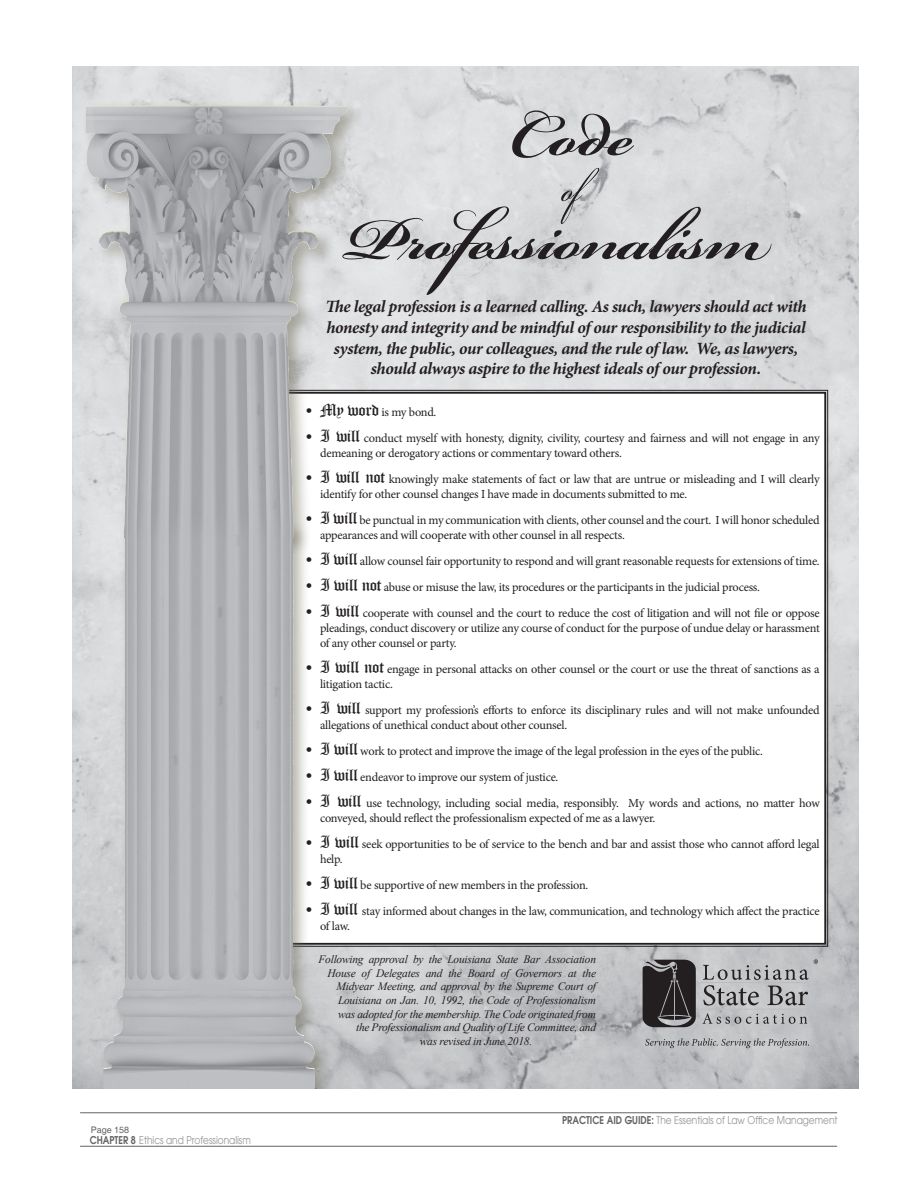
<style>
.page{position:relative;width:918px;height:1188px;background:#fff}
.page>*{position:absolute;margin:0;border:0;box-sizing:border-box;transform-origin:0 0}
.t1{font:italic 700 17.25px/20.7px "Minion Pro";letter-spacing:-.025em;color:#231f20;text-align:center}
.t2{font:12.3px/14.9px "Minion Pro";letter-spacing:-.02em;color:#231f20}
.t3{font:italic 11.4px "Times New Roman";letter-spacing:-.02em;color:#231f20}
.t4{font:10.8px "Avant Garde";color:#939598;scale:.83 1}
.t5{font:9px "Helvetica";color:#636366}
.s1{font-weight:600;color:#636366}
.s2{font-family:"Old English Text";font-size:16.65px}
</style>
<div class="page">
<hr style="left:80px;top:1146px;width:757px;height:1px;background:#636366">
<hr style="left:80px;top:1112px;width:757px;height:1px;background:#636366">
<img style="left:72px;top:67px;width:786px;height:1022px">
<svg style="left:512px;top:110px;width:122px;height:49px;background:#ababad"></svg>
<svg style="left:366px;top:168px;width:405px;height:127px;background:#c7c8ca"></svg>
<svg style="left:332px;top:390px;width:496px;height:557px"></svg>
<div style="left:81px;top:100px;width:285px;height:457px;background:#6a6752;opacity:.49"></div>
<div style="left:98px;top:521px;width:234px;height:585px;background:#6a6752;opacity:.49"></div>
<img style="left:85px;top:106px;width:81px;height:128px">
<img style="left:124px;top:499px;width:1px;height:291px">
<svg style="left:702px;top:1013px;width:105px;height:11px"></svg>
<hr style="left:700px;top:982px;width:108px;height:1px;background:#bcbdc0">
<hr style="left:700px;top:1009px;width:108px;height:1px;background:#bcbdc0">
<svg style="left:645px;top:1038px;width:164px;height:10px;background:#a9a9ab"></svg>
<svg style="left:643px;top:960px;width:53px;height:67px;background:#3b3839"></svg>
<svg style="left:703px;top:959px;width:115px;height:47px;background:#a9a9ab"></svg>
<div style="left:60px;top:1089px;width:818px;height:17px;background:#fff"></div>
<p class="t5" style="left:91px;top:1124px;width:40px">Page 158</p>
<p class="t4" style="left:90px;top:1134px;width:196px"><span class="s1">CHAPTER 8</span> Ethics and Professionalism</p>
<p class="t1" style="left:325px;top:296px;width:483px">The legal profession is a learned calling. As such, lawyers should act with honesty and integrity and be mindful of our responsibility to the judicial system, the public, our colleagues, and the rule of law. We, as lawyers, should always aspire to the highest ideals of our profession.</p>
<p class="t2" style="left:306px;top:405px;width:132px"><span class="s2">• My word</span> is my bond.</p>
<p class="t2" style="left:320px;top:431px;width:501px;text-indent:-14px"><span class="s2">• I will</span> conduct myself with honesty, dignity, civility, courtesy and fairness and will not engage in any demeaning or derogatory actions or commentary toward others.</p>
<p class="t2" style="left:320px;top:472px;width:501px;text-indent:-14px"><span class="s2">• I will not</span> knowingly make statements of fact or law that are untrue or misleading and I will clearly identify for other counsel changes I have made in documents submitted to me.</p>
<p class="t2" style="left:320px;top:513px;width:501px;text-indent:-14px"><span class="s2">• I will</span> be punctual in my communication with clients, other counsel and the court. I will honor scheduled appearances and will cooperate with other counsel in all respects.</p>
<p class="t2" style="left:306px;top:554px;width:515px"><span class="s2">• I will</span> allow counsel fair opportunity to respond and will grant reasonable requests for extensions of time.</p>
<p class="t2" style="left:306px;top:580px;width:455px"><span class="s2">• I will not</span> abuse or misuse the law, its procedures or the participants in the judicial process.</p>
<p class="t2" style="left:320px;top:606px;width:501px;text-align:justify;text-indent:-14px"><span class="s2">• I will</span> cooperate with counsel and the court to reduce the cost of litigation and will not file or oppose pleadings, conduct discovery or utilize any course of conduct for the purpose of undue delay or harassment of any other counsel or party.</p>
<p class="t2" style="left:320px;top:662px;width:501px;text-indent:-14px"><span class="s2">• I will not</span> engage in personal attacks on other counsel or the court or use the threat of sanctions as a litigation tactic.</p>
<p class="t2" style="left:320px;top:703px;width:501px;text-indent:-14px"><span class="s2">• I will</span> support my profession’s efforts to enforce its disciplinary rules and will not make unfounded allegations of unethical conduct about other counsel.</p>
<p class="t2" style="left:306px;top:744px;width:458px"><span class="s2">• I will</span> work to protect and improve the image of the legal profession in the eyes of the public.</p>
<p class="t2" style="left:306px;top:770px;width:254px"><span class="s2">• I will</span> endeavor to improve our system of justice.</p>
<p class="t2" style="left:320px;top:796px;width:501px;text-indent:-14px"><span class="s2">• I will</span> use technology, including social media, responsibly. My words and actions, no matter how conveyed, should reflect the professionalism expected of me as a lawyer.</p>
<p class="t2" style="left:320px;top:837px;width:501px;text-indent:-14px"><span class="s2">• I will</span> seek opportunities to be of service to the bench and bar and assist those who cannot afford legal help.</p>
<p class="t2" style="left:306px;top:878px;width:284px"><span class="s2">• I will</span> be supportive of new members in the profession.</p>
<p class="t2" style="left:320px;top:904px;width:501px;text-indent:-14px"><span class="s2">• I will</span> stay informed about changes in the law, communication, and technology which affect the practice of law.</p>
<p class="t3" style="left:319px;top:951px;width:279px">Following approval by the Louisiana State Bar Association</p>
<p class="t3" style="left:328px;top:965px;width:270px">House of Delegates and the Board of Governors at the</p>
<p class="t3" style="left:337px;top:979px;width:261px">Midyear Meeting, and approval by the Supreme Court of</p>
<p class="t3" style="left:338px;top:992px;width:260px">Louisiana on Jan. 10, 1992, the Code of Professionalism</p>
<p class="t3" style="left:338px;top:1006px;width:259px">was adopted for the membership. The Code originated from</p>
<p class="t3" style="left:356px;top:1020px;width:242px">the Professionalism and Quality of Life Committee, and</p>
<p class="t3" style="left:420px;top:1033px;width:114px">was revised in June 2018.</p>
<p class="t4" style="left:562px;top:1114px;width:333px"><span class="s1">PRACTICE AID GUIDE:</span> The Essentials of Law Office Management</p>
</div>
